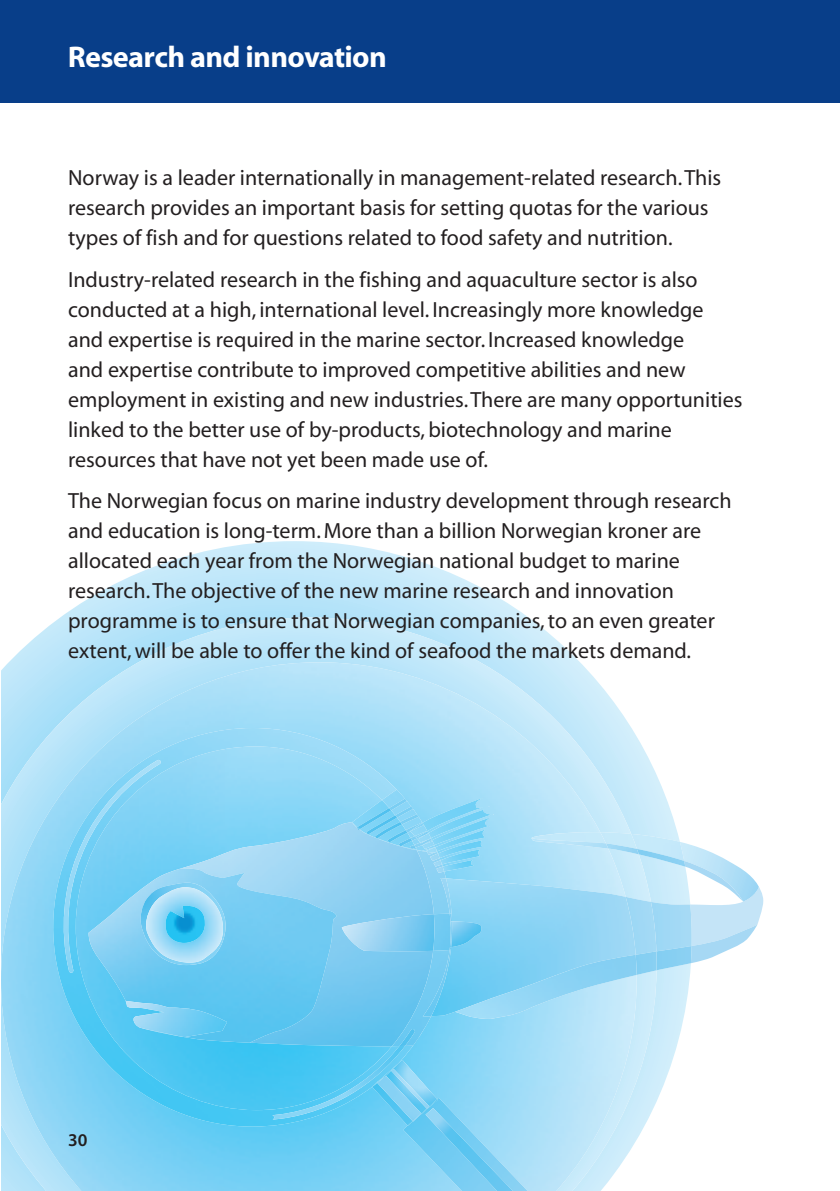
<style>
.page{position:relative;width:840px;height:1191px;background:#fff}
.page>*{position:absolute;margin:0;border:0;box-sizing:border-box;transform-origin:0 0}
.t1{font:30px "Myriad Headline";color:#fff}
.t2{font:22px/30px "Myriad MM.400.wt.600.wd";color:#231f20}
.t3{font:18px "Myriad MM.565.wt.600.wd";color:#231f20}
</style>
<div class="page">
<svg style="left:61px;top:541px;width:629px;height:561px"></svg>
<svg style="left:9px;top:617px;width:647px;height:524px"></svg>
<img style="left:1px;top:662px;width:635px;height:529px">
<img style="left:403px;top:1097px;width:125px;height:94px">
<img style="left:425px;top:1108px;width:89px;height:83px">
<img style="left:656px;top:902px;width:23px;height:44px">
<img style="left:635px;top:897px;width:21px;height:54px">
<img style="left:451px;top:878px;width:184px;height:138px">
<img style="left:631px;top:834px;width:52px;height:27px">
<img style="left:600px;top:832px;width:36px;height:17px">
<img style="left:531px;top:832px;width:74px;height:6px">
<img style="left:636px;top:849px;width:43px;height:17px">
<img style="left:605px;top:843px;width:33px;height:11px">
<img style="left:530px;top:838px;width:78px;height:10px">
<svg style="left:679px;top:842px;width:83px;height:121px"></svg>
<img style="left:656px;top:946px;width:35px;height:24px">
<img style="left:635px;top:951px;width:21px;height:24px">
<img style="left:454px;top:954px;width:182px;height:65px">
<img style="left:454px;top:993px;width:52px;height:18px">
<img style="left:452px;top:921px;width:29px;height:26px">
<img style="left:483px;top:809px;width:8px;height:29px">
<img style="left:482px;top:845px;width:3px;height:6px">
<img style="left:449px;top:858px;width:31px;height:6px">
<img style="left:444px;top:817px;width:46px;height:28px">
<img style="left:444px;top:840px;width:38px;height:18px">
<img style="left:449px;top:859px;width:25px;height:12px">
<img style="left:437px;top:797px;width:46px;height:34px">
<img style="left:51px;top:728px;width:386px;height:398px">
<img style="left:391px;top:850px;width:58px;height:196px">
<img style="left:381px;top:789px;width:54px;height:62px">
<img style="left:389px;top:798px;width:18px;height:12px;border-radius:2px">
<img style="left:395px;top:806px;width:18px;height:11px;border-radius:2px">
<img style="left:76px;top:746px;width:202px;height:364px">
<img style="left:422px;top:878px;width:29px;height:138px">
<img style="left:449px;top:913px;width:2px;height:37px">
<img style="left:449px;top:921px;width:3px;height:26px">
<svg style="left:389px;top:808px;width:55px;height:65px;background:#8ad3f4"></svg>
<img style="left:62px;top:760px;width:99px;height:212px">
<img style="left:271px;top:1046px;width:134px;height:73px">
<img style="left:399px;top:1029px;width:16px;height:17px">
<div style="left:0;top:0;width:839px;height:102px;background:#083e89"></div>
<h1 class="t1" style="left:68px;top:45px;width:320px">Research and innovation</h1>
<p class="t2" style="left:68px;top:165px;width:654px">Norway is a leader internationally in management-related research.This research provides an important basis for setting quotas for the various types of fish and for questions related to food safety and nutrition.</p>
<p class="t2" style="left:68px;top:266px;width:675px">Industry-related research in the fishing and aquaculture sector is also conducted at a high, international level. Increasingly more knowledge and expertise is required in the marine sector. Increased knowledge<br>and expertise contribute to improved competitive abilities and new employment in existing and new industries.There are many opportunities linked to the better use of by-products, biotechnology and marine resources that have not yet been made use of.</p>
<p class="t2" style="left:68px;top:488px;width:664px">The Norwegian focus on marine industry development through research and education is long-term. More than a billion Norwegian kroner are allocated each year from the Norwegian national budget to marine research.The objective of the new marine research and innovation programme is to ensure that Norwegian companies, to an even greater extent, will be able to offer the kind of seafood the markets demand.</p>
<p class="t3" style="left:68px;top:1132px;width:21px">30</p>
</div>
